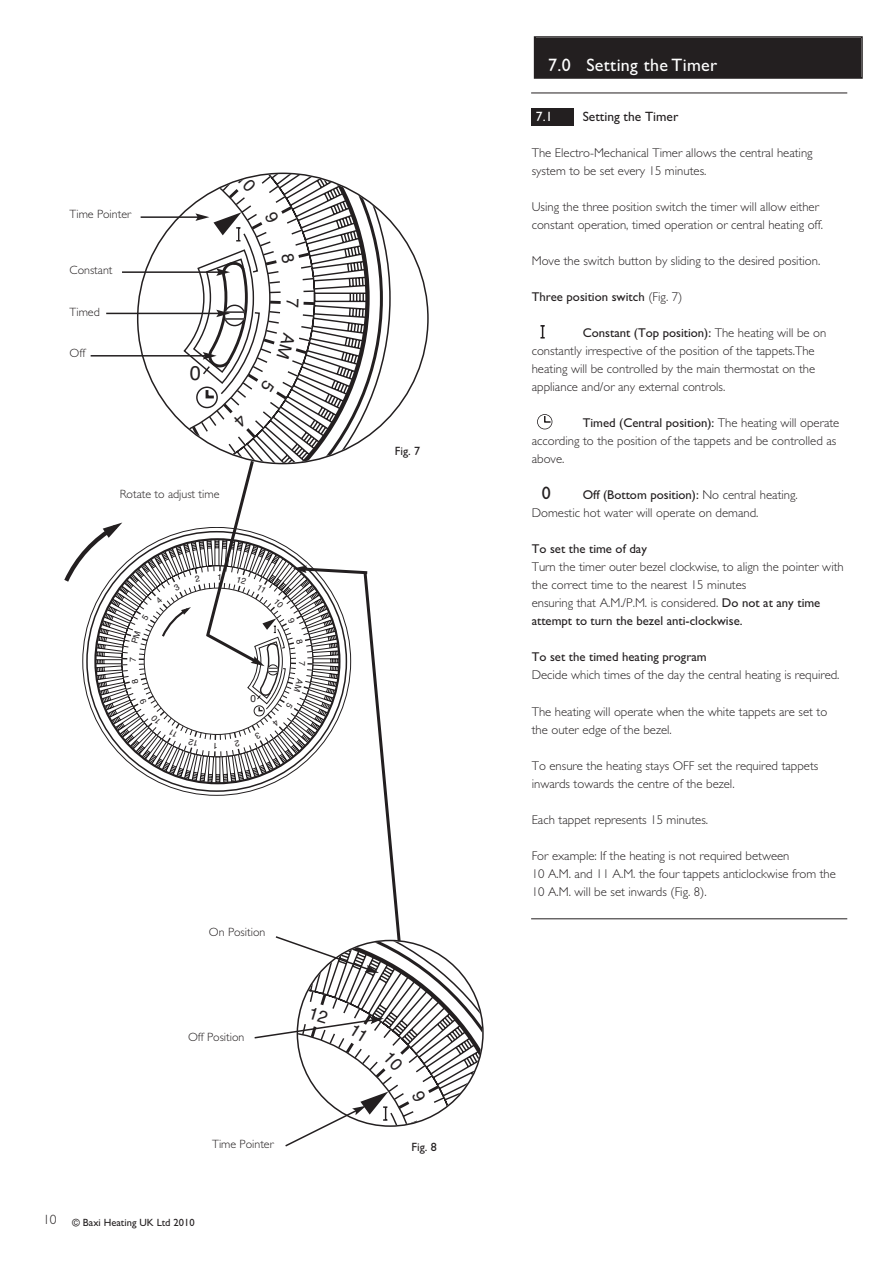
<style>
.page{position:relative;width:893px;height:1263px;background:#fff}
.page>*{position:absolute;margin:0;border:0;box-sizing:border-box;transform-origin:0 0}
.t1{font:20.1px "Helvetica";color:#231f20}
.t2{font:18px "Gill Sans";letter-spacing:.02em;color:#fff}
.t3{font:18px "Gill Sans";color:#231f20}
.t4{font:13.5px "Gill Sans";color:#231f20}
.t5{font:13.5px "Gill Sans";color:#fff}
.t6{font:300 12.75px/18px "Gill Sans";color:#231f20}
.t7{font:12.75px "Gill Sans";color:#231f20}
.t8{font:300 12px "Gill Sans";color:#231f20}
.t9{font:12px "Gill Sans";color:#231f20}
.t10{font:10.5px "Gill Sans";color:#231f20}
.t11{font:10.05px "Helvetica";color:#231f20}
.s1{font-weight:300}
.s2{font-weight:400}
</style>
<div class="page">
<div style="left:532px;top:109px;width:42px;height:17px;background:#231f20"></div>
<div style="left:535px;top:38px;width:326px;height:39px;background:#231f20"></div>
<div style="left:534px;top:36px;width:329px;height:43px;border:2px solid #231f20"></div>
<div style="left:537px;top:414px;width:15px;height:15px;border:2px solid #231f20;border-radius:50%"></div>
<svg style="left:544px;top:416px;width:7px;height:7px"></svg>
<svg style="left:540px;top:325px;width:5px;height:13px"></svg>
<hr style="left:531px;top:93px;width:316px;height:1px;background:#231f20">
<hr style="left:531px;top:918px;width:316px;height:1px;background:#231f20">
<svg style="left:64px;top:172px;width:420px;height:975px"></svg>
<p class="t8" style="left:70px;top:210px;width:63px">Time Pointer</p>
<p class="t8" style="left:70px;top:266px;width:45px">Constant</p>
<p class="t8" style="left:70px;top:307px;width:32px">Timed</p>
<p class="t8" style="left:70px;top:349px;width:17px">Off</p>
<h1 class="t1" style="left:190px;top:366px;width:13px">0</h1>
<p class="t8" style="left:120px;top:489px;width:101px">Rotate to adjust time</p>
<p class="t11" style="left:251px;top:695px;width:7px">0</p>
<p class="t8" style="left:209px;top:927px;width:58px">On Position</p>
<p class="t8" style="left:188px;top:1033px;width:58px">Off Position</p>
<p class="t8" style="left:212px;top:1140px;width:63px">Time Pointer</p>
<p class="t10" style="left:43px;top:1219px;width:153px"><sup>10</sup> © Baxi Heating UK Ltd 2010</p>
<p class="t9" style="left:395px;top:447px;width:27px">Fig. 7</p>
<h2 class="t2" style="left:548px;top:58px;width:171px">7.0 Setting the Timer</h2>
<p class="t5" style="left:536px;top:112px;width:18px">7.1</p>
<p class="t4" style="left:583px;top:112px;width:97px">Setting the Timer</p>
<p class="t6" style="left:532px;top:146px;width:282px">The Electro-Mechanical Timer allows the central heating system to be set every 15 minutes.</p>
<p class="t6" style="left:532px;top:200px;width:293px">Using the three position switch the timer will allow either constant operation, timed operation or central heating off.</p>
<p class="t6" style="left:532px;top:254px;width:290px">Move the switch button by sliding to the desired position.</p>
<p class="t7" style="left:532px;top:293px;width:152px">Three position switch <span class="s1">(Fig. 7)</span></p>
<p class="t6" style="left:532px;top:326px;width:296px;text-indent:51px"><span class="s2">Constant (Top position):</span> The heating will be on constantly irrespective of the position of the tappets.The heating will be controlled by the main thermostat on the appliance and/or any external controls.</p>
<p class="t6" style="left:532px;top:416px;width:309px;text-indent:51px"><span class="s2">Timed (Central position):</span> The heating will operate according to the position of the tappets and be controlled as above.</p>
<h2 class="t3" style="left:542px;top:487px;width:10px">0</h2>
<p class="t6" style="left:532px;top:488px;width:268px;text-indent:51px"><span class="s2">Off (Bottom position):</span> No central heating.<br>Domestic hot water will operate on demand.</p>
<p class="t7" style="left:532px;top:545px;width:117px">To set the time of day</p>
<p class="t6" style="left:532px;top:560px;width:314px">Turn the timer outer bezel clockwise, to align the pointer with the correct time to the nearest 15 minutes<br>ensuring that A.M./P.M. is considered. <span class="s2">Do not at any time attempt to turn the bezel anti-clockwise.</span></p>
<p class="t7" style="left:532px;top:653px;width:176px">To set the timed heating program</p>
<p class="t6" style="left:532px;top:668px;width:309px">Decide which times of the day the central heating is required.</p>
<p class="t6" style="left:532px;top:704px;width:297px">The heating will operate when the white tappets are set to the outer edge of the bezel.</p>
<p class="t6" style="left:532px;top:758px;width:288px">To ensure the heating stays OFF set the required tappets inwards towards the centre of the bezel.</p>
<p class="t6" style="left:532px;top:812px;width:178px">Each tappet represents 15 minutes.</p>
<p class="t6" style="left:532px;top:848px;width:306px">For example: If the heating is not required between<br>10 A.M. and 11 A.M. the four tappets anticlockwise from the<br>10 A.M. will be set inwards (Fig. 8).</p>
<p class="t9" style="left:412px;top:1143px;width:27px">Fig. 8</p>
</div>
